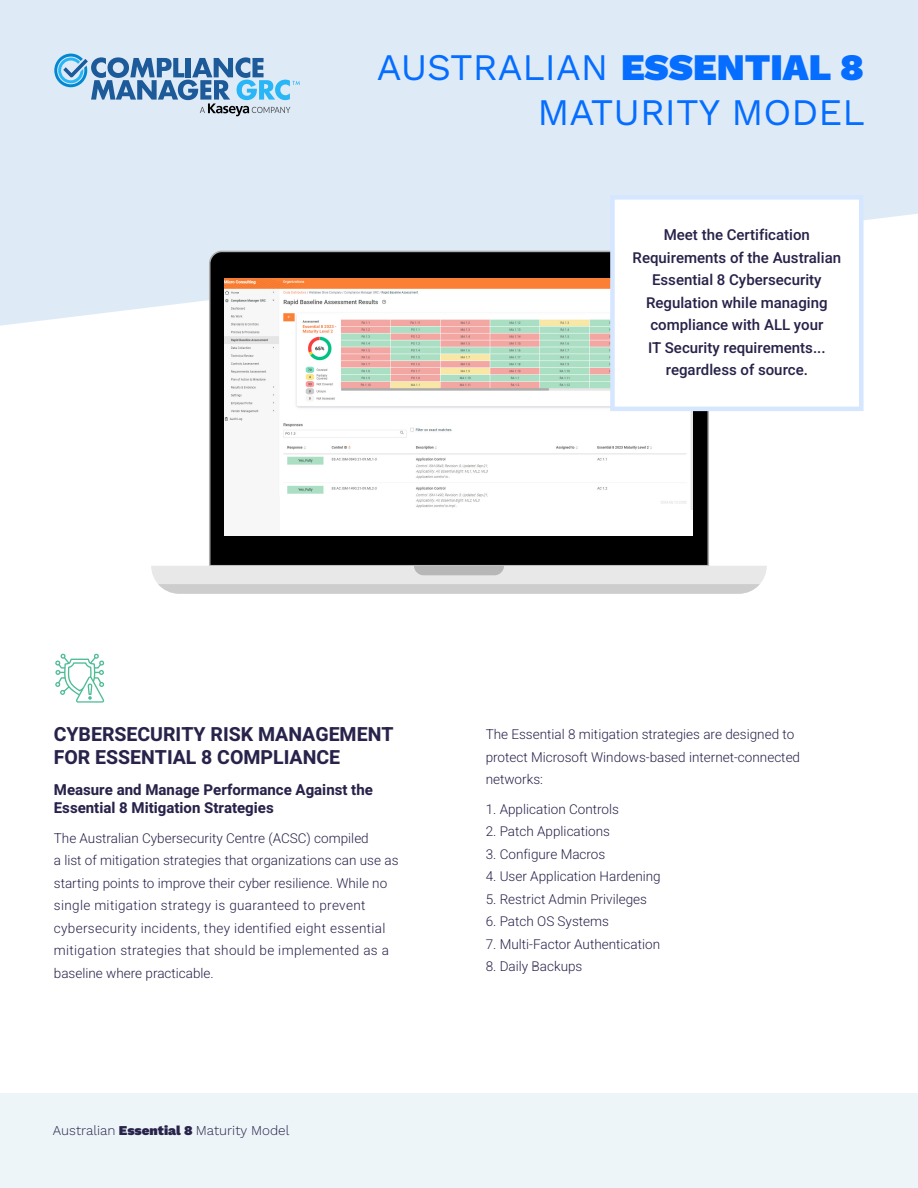
<style>
.page{position:relative;width:918px;height:1188px;background:#fff}
.page>*{position:absolute;margin:0;border:0;box-sizing:border-box;transform-origin:0 0}
.MAIN_HEADLINE{font:37.5px "Work Sans";color:#056dff}
.Paragraph_Headline{font:700 19.5px/23.4px "Heebo";color:#28234a}
.Paragraph{font:500 15px/22.5px "Heebo";color:#28234a;text-align:center}
.PARA__SUBHEAD{font:700 15px "Heebo";color:#28234a}
.Paragraph-2{font:300 13.5px/22.5px "Heebo";color:#28234a}
.Paragraph-3{font:300 13.5px "Heebo";letter-spacing:.025em;color:#28234a}
.t1{font:300 13.5px "Work Sans";color:#28234a}
.s1{font-weight:900}
</style>
<div class="page">
<div style="left:0;top:1093px;width:918px;height:95px;background:#edf5f8"></div>
<div style="left:0;top:0;width:918px;height:326px;background:#deebf7"></div>
<svg style="left:54px;top:54px;width:246px;height:62px"></svg>
<svg style="left:55px;top:654px;width:49px;height:49px"></svg>
<svg style="left:208px;top:250px;width:501px;height:316px"></svg>
<div style="left:224px;top:472px;width:469px;height:64px;background:#fff"></div>
<img style="left:224px;top:278px;width:469px;height:232px">
<div style="left:224px;top:496px;width:56px;height:40px;background:#f7f7f7"></div>
<svg style="left:151px;top:566px;width:616px;height:28px"></svg>
<div style="left:610px;top:195px;width:254px;height:216px;background:#fff;border:4px solid #d5e6ff"></div>
<p class="MAIN_HEADLINE" style="left:377px;top:39px;width:488px">AUSTRALIAN <span class="s1">ESSENTIAL 8</span></p>
<p class="MAIN_HEADLINE" style="left:537px;top:84px;width:329px">MATURITY MODEL</p>
<p class="Paragraph" style="left:664px;top:224px;width:148px">Meet the Certification</p>
<p class="Paragraph" style="left:633px;top:246px;width:210px">Requirements of the Australian<br>Essential 8 Cybersecurity</p>
<p class="Paragraph" style="left:646px;top:291px;width:183px">Regulation while managing</p>
<p class="Paragraph" style="left:650px;top:314px;width:175px">compliance with ALL your</p>
<p class="Paragraph" style="left:648px;top:336px;width:179px">IT Security requirements...</p>
<p class="Paragraph" style="left:666px;top:359px;width:144px">regardless of source.</p>
<p class="Paragraph_Headline" style="left:54px;top:722px;width:341px">CYBERSECURITY RISK MANAGEMENT<br>FOR ESSENTIAL 8 COMPLIANCE</p>
<p class="PARA__SUBHEAD" style="left:54px;top:779px;width:321px">Measure and Manage Performance Against the</p>
<p class="PARA__SUBHEAD" style="left:54px;top:797px;width:221px">Essential 8 Mitigation Strategies</p>
<p class="Paragraph-2" style="left:54px;top:827px;width:316px">The Australian Cybersecurity Centre (ACSC) compiled</p>
<p class="Paragraph-2" style="left:54px;top:849px;width:346px">a list of mitigation strategies that organizations can use as starting points to improve their cyber resilience. While no</p>
<p class="Paragraph-3" style="left:54px;top:896px;width:313px">single mitigation strategy is guaranteed to prevent</p>
<p class="Paragraph-3" style="left:54px;top:919px;width:333px">cybersecurity incidents, they identified eight essential</p>
<p class="Paragraph-3" style="left:54px;top:941px;width:337px">mitigation strategies that should be implemented as a</p>
<p class="Paragraph-2" style="left:54px;top:962px;width:161px">baseline where practicable.</p>
<p class="t1" style="left:53px;top:1120px;width:238px">Australian <span class="s1">Essential 8</span> Maturity Model</p>
<p class="Paragraph-2" style="left:486px;top:723px;width:316px">The Essential 8 mitigation strategies are designed to protect Microsoft Windows-based internet-connected networks:</p>
<p class="Paragraph-2" style="left:486px;top:797px;width:135px">1. Application Controls</p>
<p class="Paragraph-2" style="left:486px;top:820px;width:126px">2. Patch Applications</p>
<p class="Paragraph-2" style="left:486px;top:842px;width:121px">3. Configure Macros</p>
<p class="Paragraph-2" style="left:486px;top:865px;width:177px">4. User Application Hardening</p>
<p class="Paragraph-2" style="left:486px;top:887px;width:163px">5. Restrict Admin Privileges</p>
<p class="Paragraph-2" style="left:486px;top:910px;width:125px">6. Patch OS Systems</p>
<p class="Paragraph-2" style="left:486px;top:932px;width:176px">7. Multi-Factor Authentication</p>
<p class="Paragraph-2" style="left:486px;top:955px;width:98px">8. Daily Backups</p>
</div>
